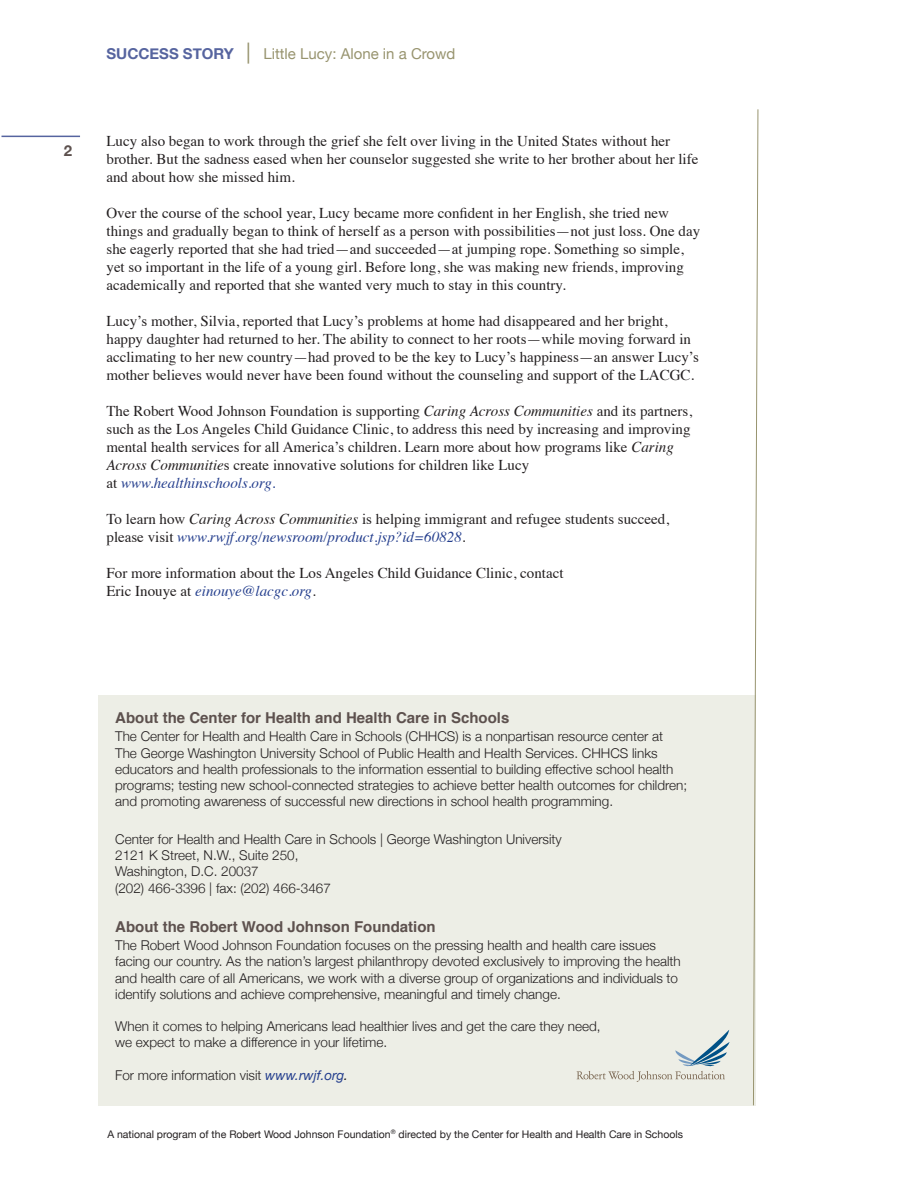
<style>
.page{position:relative;width:918px;height:1188px;background:#fff}
.page>*{position:absolute;margin:0;border:0;box-sizing:border-box;transform-origin:0 0}
.t1{font:15px/18px "Times";color:#231f20}
.t2{font:700 15px "Helvetica";color:#5d514e}
.t3{font:15px "Helvetica Neue";color:#98946f}
.t4{font:700 15px "Helvetica Neue";color:#5d514e}
.t5{font:300 13.5px/16.2px "Helvetica Neue";color:#231f20}
.t6{font:10.5px "Helvetica Neue";color:#231f20}
.s1{font-weight:700;color:#56649f}
.s2{font-size:21px}
.s3{font-style:italic}
.s4{font-style:italic;color:#253f8e}
.s5{font-weight:400;font-style:italic;color:#253f8e}
.s6{font-weight:400;font-style:italic}
</style>
<div class="page">
<div style="left:98px;top:695px;width:658px;height:410px;background:#edeee6"></div>
<hr style="left:2px;top:136px;width:78px;height:1px;background:#56649f">
<svg style="left:753px;top:109px;width:6px;height:997px"></svg>
<svg style="left:577px;top:1030px;width:152px;height:52px"></svg>
<p class="t4" style="left:64px;top:142px;width:10px">2</p>
<p class="t3" style="left:106px;top:44px;width:350px"><span class="s1">SUCCESS STORY</span> <span class="s2">|</span> Little Lucy: Alone in a Crowd</p>
<p class="t1" style="left:106px;top:131px;width:593px">Lucy also began to work through the grief she felt over living in the United States without her brother. But the sadness eased when her counselor suggested she write to her brother about her life and about how she missed him.</p>
<p class="t1" style="left:106px;top:203px;width:595px">Over the course of the school year, Lucy became more confident in her English, she tried new things and gradually began to think of herself as a person with possibilities—not just loss. One day she eagerly reported that she had tried—and succeeded—at jumping rope. Something so simple, yet so important in the life of a young girl. Before long, she was making new friends, improving academically and reported that she wanted very much to stay in this country.</p>
<p class="t1" style="left:106px;top:311px;width:594px">Lucy’s mother, Silvia, reported that Lucy’s problems at home had disappeared and her bright, happy daughter had returned to her. The ability to connect to her roots—while moving forward in acclimating to her new country—had proved to be the key to Lucy’s happiness—an answer Lucy’s mother believes would never have been found without the counseling and support of the LACGC.</p>
<p class="t1" style="left:106px;top:401px;width:587px">The Robert Wood Johnson Foundation is supporting <span class="s3">Caring Across Communities</span> and its partners, such as the Los Angeles Child Guidance Clinic, to address this need by increasing and improving mental health services for all America’s children. Learn more about how programs like <span class="s3">Caring Across Communitie</span>s create innovative solutions for children like Lucy<br>at <span class="s4">www.healthinschools.org.</span></p>
<p class="t1" style="left:106px;top:509px;width:564px">To learn how <span class="s3">Caring Across Communities</span> is helping immigrant and refugee students succeed, please visit <span class="s4">www.rwjf.org/newsroom/product.jsp?id=60828</span>.</p>
<p class="t1" style="left:106px;top:563px;width:459px">For more information about the Los Angeles Child Guidance Clinic, contact<br>Eric Inouye at <span class="s4">einouye@lacgc.org</span>.</p>
<p class="t2" style="left:115px;top:706px;width:396px">About the Center for Health and Health Care in Schools</p>
<p class="t5" style="left:115px;top:728px;width:573px">The Center for Health and Health Care in Schools (CHHCS) is a nonpartisan resource center at The George Washington University School of Public Health and Health Services. CHHCS links educators and health professionals to the information essential to building effective school health programs; testing new school-connected strategies to achieve better health outcomes for children; and promoting awareness of successful new directions in school health programming.</p>
<p class="t5" style="left:115px;top:831px;width:448px">Center for Health and Health Care in Schools | George Washington University 2121 K Street, N.W., Suite 250,<br>Washington, D.C. 20037<br>(202) 466-3396 | fax: (202) 466-3467</p>
<p class="t2" style="left:115px;top:915px;width:322px">About the Robert Wood Johnson Foundation</p>
<p class="t5" style="left:115px;top:937px;width:567px">The Robert Wood Johnson Foundation focuses on the pressing health and health care issues facing our country. As the nation’s largest philanthropy devoted exclusively to improving the health and health care of all Americans, we work with a diverse group of organizations and individuals to identify solutions and achieve comprehensive, meaningful and timely change.</p>
<p class="t5" style="left:115px;top:1018px;width:487px">When it comes to helping Americans lead healthier lives and get the care they need, we expect to make a difference in your lifetime.</p>
<p class="t5" style="left:115px;top:1067px;width:234px">For more information visit <span class="s5">www.rwjf.org</span><span class="s6">.</span></p>
<p class="t6" style="left:107px;top:1128px;width:577px">A national program of the Robert Wood Johnson Foundation<sup>®</sup> directed by the Center for Health and Health Care in Schools</p>
</div>
